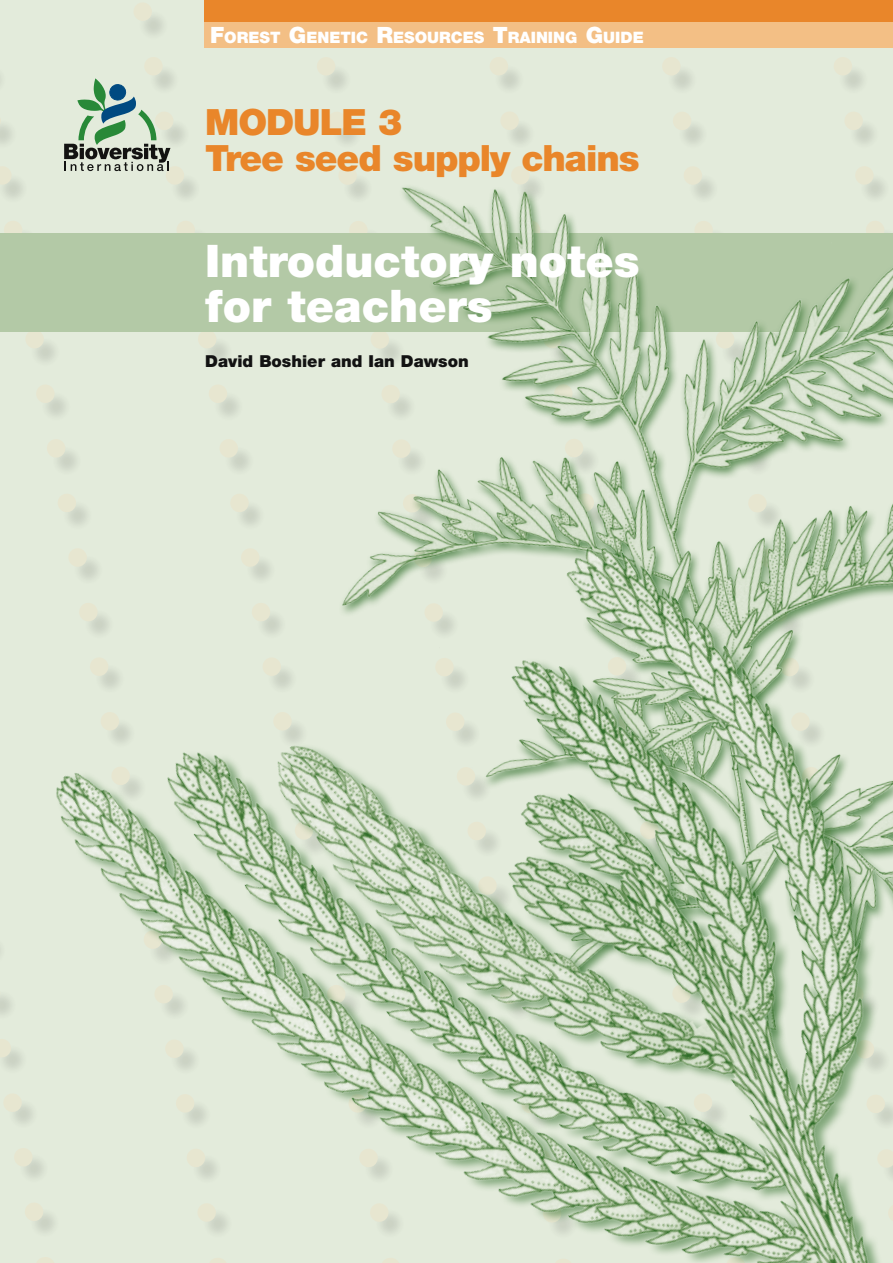
<style>
.page{position:relative;width:893px;height:1263px;background:#fff}
.page>*{position:absolute;margin:0;border:0;box-sizing:border-box;transform-origin:0 0}
.t1{font:900 45px/45px "Helvetica Neue LT Std";color:#fff}
.t2{font:900 36.3px/36.3px "Helvetica Neue LT Std";letter-spacing:-.03em;color:#e9862a}
.t3{font:900 16.5px "Helvetica Neue LT Std";color:#121212}
.t4{font:900 15.75px "Helvetica Neue LT Std";color:#fff}
.s1{font-size:22.5px}
</style>
<div class="page">
<svg style="left:0;top:0;width:228px;height:1234px;background:#e2ead9"></svg>
<svg style="left:64px;top:78px;width:106px;height:93px;background:#a7bcab"></svg>
<div style="left:204px;top:16px;width:689px;height:32px;background:#f3bf85"></div>
<div style="left:204px;top:0;width:689px;height:21px;background:#e9862a"></div>
<div style="left:0;top:233px;width:893px;height:99px;background:#b3c9a6"></div>
<img style="left:248px;top:53px;width:645px;height:375px">
<img style="left:41px;top:428px;width:852px;height:835px">
<p class="t4" style="left:210px;top:28px;width:435px"><span class="s1">F</span>OREST <span class="s1">G</span>ENETIC <span class="s1">R</span>ESOURCES <span class="s1">T</span>RAINING <span class="s1">G</span>UIDE</p>
<h2 class="t2" style="left:205px;top:104px;width:436px">MODULE 3<br>Tree seed supply chains</h2>
<h1 class="t1" style="left:205px;top:238px;width:436px">Introductory notes for teachers</h1>
<p class="t3" style="left:205px;top:351px;width:265px">David Boshier and Ian Dawson</p>
</div>
